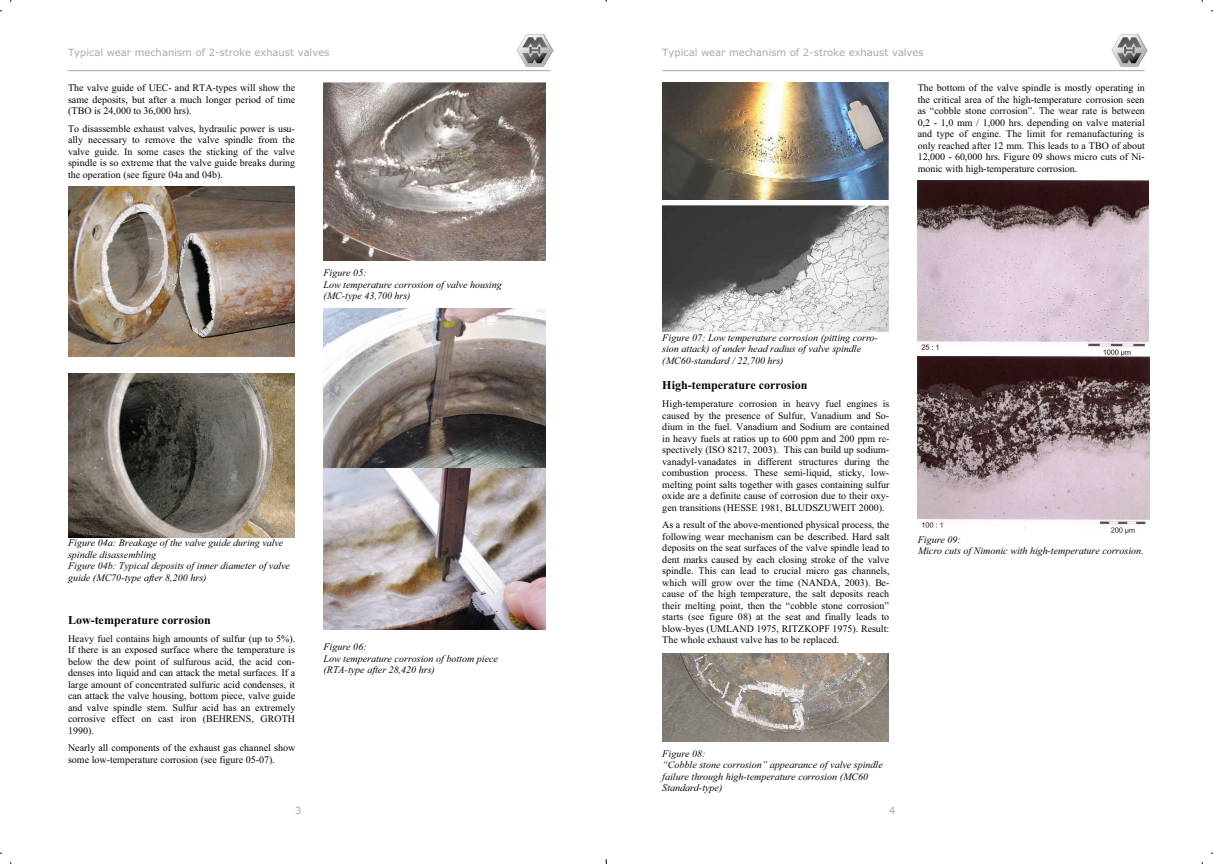
<style>
.page{position:relative;width:1213px;height:864px;background:#fff}
.page>*{position:absolute;margin:0;border:0;box-sizing:border-box;transform-origin:0 0}
.t1{font:700 12px "Times New Roman";color:#040503}
.t2{font:10px/11.5px "Times New Roman";color:#040503;text-align:justify}
.t3{font:italic 10px/11.5px "Times New Roman";color:#040503}
.t4{font:10px "Verdana";color:#a9a8a8}
</style>
<div class="page">
<img style="left:516px;top:34px;width:37px;height:33px">
<hr style="left:68px;top:70px;width:482px;height:1px;background:#a6a6a5">
<img style="left:68px;top:186px;width:227px;height:170px">
<img style="left:68px;top:374px;width:227px;height:163px">
<img style="left:323px;top:82px;width:222px;height:179px">
<img style="left:323px;top:308px;width:222px;height:321px">
<img style="left:1111px;top:34px;width:35px;height:33px">
<hr style="left:662px;top:70px;width:482px;height:1px;background:#a6a6a5">
<img style="left:662px;top:82px;width:226px;height:117px">
<img style="left:662px;top:205px;width:226px;height:126px">
<img style="left:662px;top:653px;width:226px;height:88px">
<img style="left:917px;top:180px;width:231px;height:353px">
<p class="t4" style="left:68px;top:47px;width:263px">Typical wear mechanism of 2-stroke exhaust valves</p>
<p class="t2" style="left:68px;top:83px;width:229px">The valve guide of UEC- and RTA-types will show the same deposits, but after a much longer period of time (TBO is 24,000 to 36,000 hrs).</p>
<p class="t2" style="left:68px;top:124px;width:229px">To disassemble exhaust valves, hydraulic power is usu&shy;ally necessary to remove the valve spindle from the valve guide. In some cases the sticking of the valve spindle is so extreme that the valve guide breaks during the operation (see figure 04a and 04b).</p>
<p class="t3" style="left:323px;top:268px;width:180px">Figure 05:<br>Low temperature corrosion of valve housing (MC-type 43,700 hrs)</p>
<p class="t3" style="left:68px;top:538px;width:223px">Figure 04a: Breakage of the valve guide during valve spindle disassembling<br>Figure 04b: Typical deposits of inner diameter of valve guide (MC70-type after 8,200 hrs)</p>
<p class="t1" style="left:68px;top:615px;width:144px">Low-temperature corrosion</p>
<p class="t2" style="left:68px;top:633px;width:229px">Heavy fuel contains high amounts of sulfur (up to 5%).<br>If there is an exposed surface where the temperature is below the dew point of sulfurous acid, the acid con&shy;denses into liquid and can attack the metal surfaces. If a large amount of concentrated sulfuric acid condenses, it can attack the valve housing, bottom piece, valve guide and valve spindle stem. Sulfur acid has an extremely corrosive effect on cast iron (BEHRENS, GROTH 1990).</p>
<p class="t2" style="left:68px;top:742px;width:229px">Nearly all components of the exhaust gas channel show some low-temperature corrosion (see figure 05-07).</p>
<p class="t4" style="left:295px;top:804px;width:8px">3</p>
<p class="t3" style="left:323px;top:641px;width:176px">Figure 06:<br>Low temperature corrosion of bottom piece (RTA-type after 28,420 hrs)</p>
<p class="t4" style="left:662px;top:47px;width:263px">Typical wear mechanism of 2-stroke exhaust valves</p>
<p class="t2" style="left:917px;top:83px;width:229px">The bottom of the valve spindle is mostly operating in the critical area of the high-temperature corrosion seen as “cobble stone corrosion”. The wear rate is between 0,2 - 1,0 mm / 1,000 hrs. depending on valve material and type of engine. The limit for remanufacturing is only reached after 12 mm. This leads to a TBO of about 12,000 - 60,000 hrs. Figure 09 shows micro cuts of Ni&shy;monic with high-temperature corrosion.</p>
<p class="t3" style="left:662px;top:332px;width:217px">Figure 07: Low temperature corrosion (pitting corro&shy;sion attack) of under head radius of valve spindle (MC60-standard / 22,700 hrs)</p>
<p class="t1" style="left:662px;top:381px;width:147px">High-temperature corrosion</p>
<p class="t2" style="left:662px;top:399px;width:229px">High-temperature corrosion in heavy fuel engines is caused by the presence of Sulfur, Vanadium and So&shy;dium in the fuel. Vanadium and Sodium are contained in heavy fuels at ratios up to 600 ppm and 200 ppm re&shy;spectively (ISO 8217, 2003). This can build up sodium&shy;vanadyl-vanadates in different structures during the combustion process. These semi-liquid, sticky, low&shy;melting point salts together with gases containing sulfur oxide are a definite cause of corrosion due to their oxy&shy;gen transitions (HESSE 1981, BLUDSZUWEIT 2000).</p>
<p class="t2" style="left:662px;top:520px;width:229px">As a result of the above-mentioned physical process, the following wear mechanism can be described. Hard salt deposits on the seat surfaces of the valve spindle lead to dent marks caused by each closing stroke of the valve spindle. This can lead to crucial micro gas channels, which will grow over the time (NANDA, 2003). Be&shy;cause of the high temperature, the salt deposits reach their melting point, then the “cobble stone corrosion” starts (see figure 08) at the seat and finally leads to blow-byes (UMLAND 1975, RITZKOPF 1975). Result:<br>The whole exhaust valve has to be replaced.</p>
<p class="t3" style="left:917px;top:534px;width:227px">Figure 09:<br>Micro cuts of Nimonic with high-temperature corrosion.</p>
<p class="t3" style="left:662px;top:748px;width:222px">Figure 08:<br>“Cobble stone corrosion” appearance of valve spindle failure through high-temperature corrosion (MC60<br>Standard-type)</p>
<p class="t4" style="left:889px;top:804px;width:8px">4</p>
</div>
